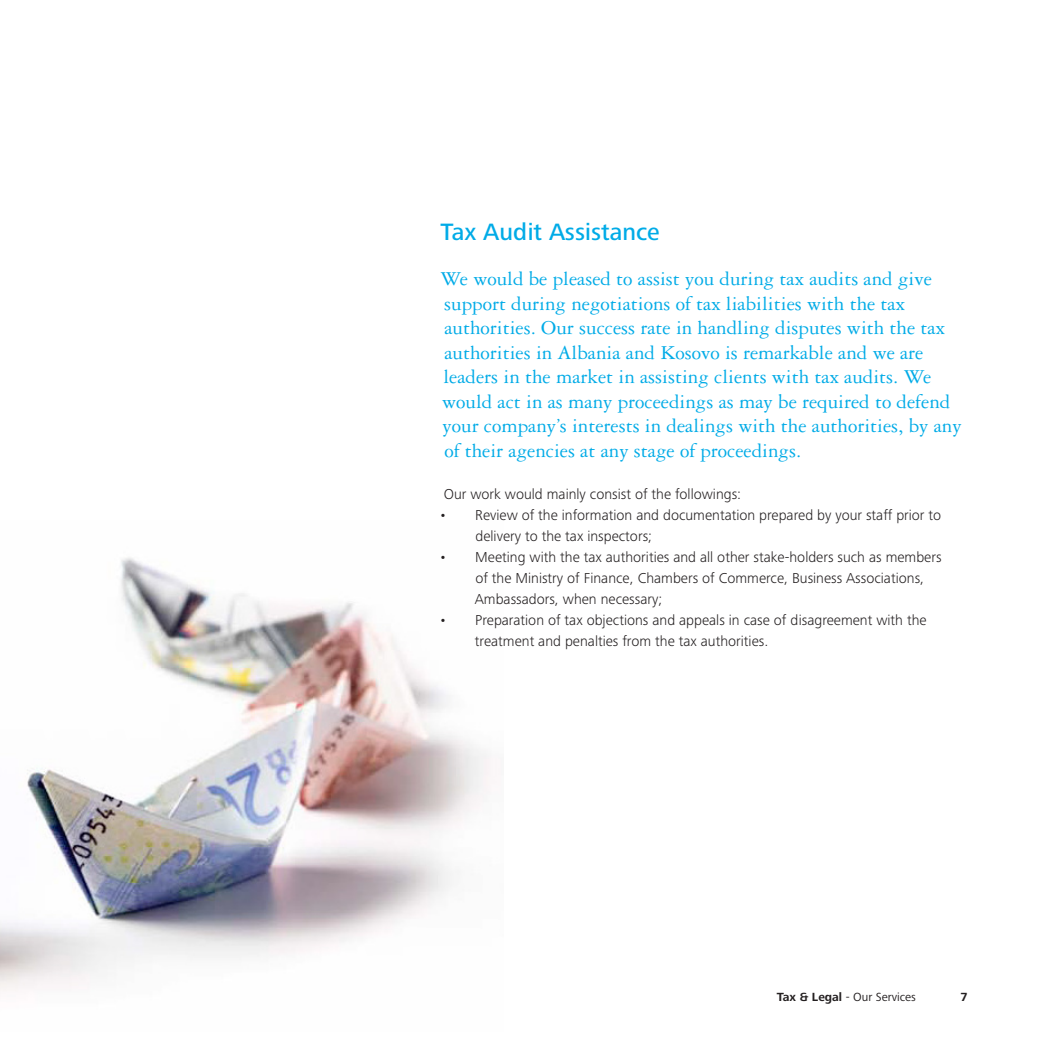
<style>
.page{position:relative;width:1042px;height:1042px;background:#fff}
.page>*{position:absolute;margin:0;border:0;box-sizing:border-box;transform-origin:0 0}
.kolečka{font:500 24.5px "Frutiger Next Pro";color:#00abe7}
.kolečka-2{font:21px/24.5px "Garamond 3 LT Std";color:#00abe7}
.kolečka-3{font:300 14.88px/21px "Frutiger Next Pro";color:#231f20}
.t1{font:12.25px "Frutiger Next Pro";color:#231f20}
.t2{font:700 12.25px "Frutiger Next Pro";color:#231f20}
.s1{font-weight:700}
</style>
<div class="page">
<img style="left:0;top:557px;width:490px;height:434px">
<p class="kolečka" style="left:440px;top:217px;width:221px">Tax Audit Assistance</p>
<p class="kolečka-2" style="left:440px;top:267px;width:523px">We would be pleased to assist you during tax audits and give support during negotiations of tax liabilities with the tax authorities. Our success rate in handling disputes with the tax authorities in Albania and Kosovo is remarkable and we are leaders in the market in assisting clients with tax audits. We would act in as many proceedings as may be required to defend your company’s interests in dealings with the authorities, by any of their agencies at any stage of proceedings.</p>
<p class="kolečka-3" style="left:444px;top:483px;width:299px">Our work would mainly consist of the followings:</p>
<p class="kolečka-3" style="left:475px;top:504px;width:467px;text-indent:-36px">• Review of the information and documentation prepared by your staff prior to delivery to the tax inspectors;</p>
<p class="kolečka-3" style="left:475px;top:546px;width:468px;text-indent:-36px">• Meeting with the tax authorities and all other stake-holders such as members of the Ministry of Finance, Chambers of Commerce, Business Associations,<br>Ambassadors, when necessary;</p>
<p class="kolečka-3" style="left:475px;top:609px;width:453px;text-indent:-36px">• Preparation of tax objections and appeals in case of disagreement with the treatment and penalties from the tax authorities.</p>
<p class="t1" style="left:777px;top:990px;width:141px"><span class="s1">Tax &amp; Legal</span> - Our Services</p>
<p class="t2" style="left:960px;top:990px;width:9px">7</p>
</div>
